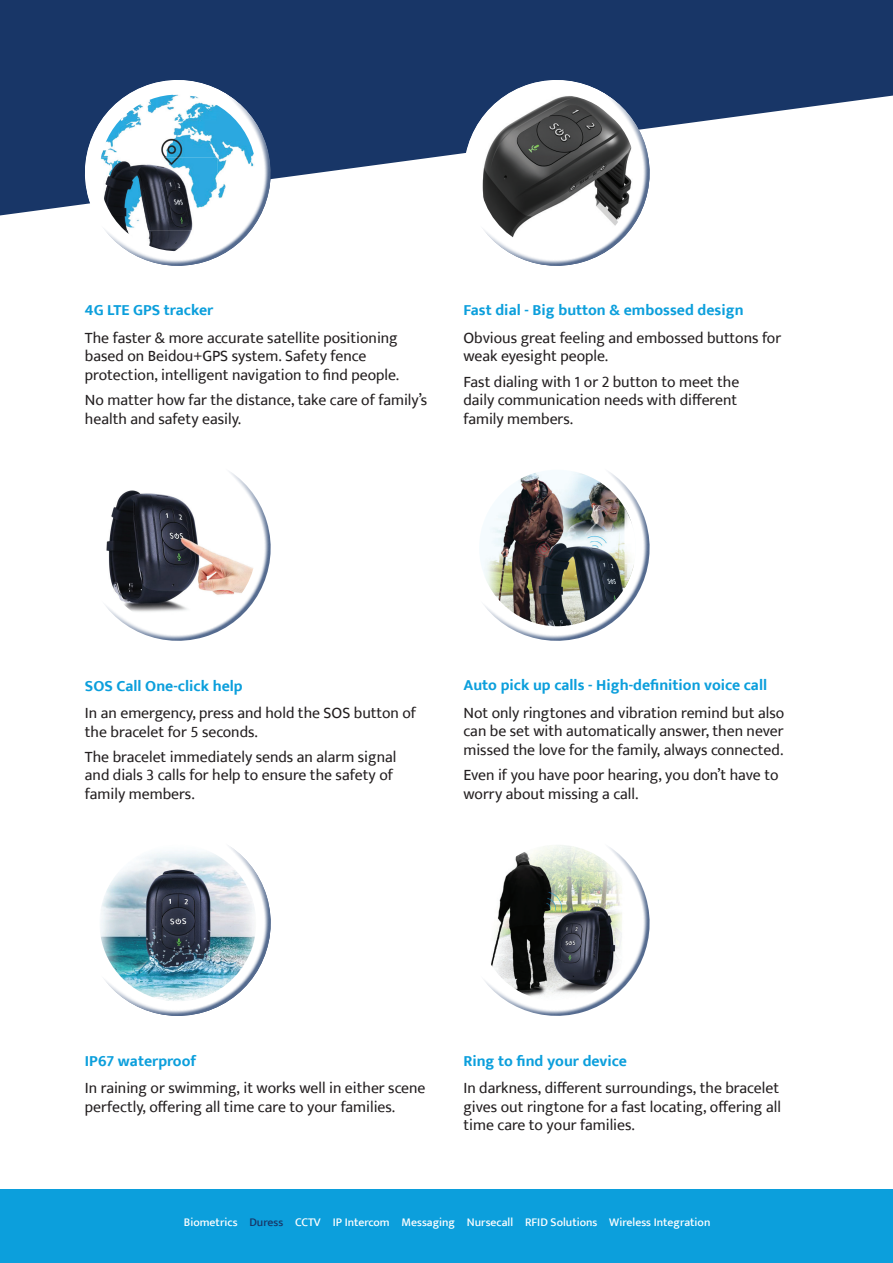
<style>
.page{position:relative;width:893px;height:1263px;background:#fff}
.page>*{position:absolute;margin:0;border:0;box-sizing:border-box;transform-origin:0 0}
.t1{font:15.75px/18.8px "Ek Mukta";color:#231f20}
.t2{font:700 15.75px "Ek Mukta";color:#0c9fdc}
.t3{font:500 11.7px "Ek Mukta";color:#fff}
.s1{color:#183667}
</style>
<div class="page">
<svg style="left:0;top:0;width:893px;height:216px;fill:#183667"></svg>
<div style="left:0;top:1189px;width:893px;height:74px;background:#0c9fdc"></div>
<svg style="left:439px;top:58px;width:221px;height:158px;background:#37507b"></svg>
<svg style="left:453px;top:85px;width:221px;height:181px"></svg>
<div style="left:60px;top:58px;width:221px;height:158px;background:#183667"></div>
<svg style="left:74px;top:85px;width:221px;height:181px"></svg>
<svg style="left:507px;top:497px;width:143px;height:144px"></svg>
<svg style="left:128px;top:471px;width:143px;height:170px"></svg>
<img style="left:101px;top:95px;width:155px;height:135px">
<img style="left:124px;top:230px;width:94px;height:21px">
<img style="left:99px;top:157px;width:119px;height:73px">
<img style="left:479px;top:95px;width:157px;height:146px">
<img style="left:484px;top:471px;width:150px;height:155px">
<img style="left:625px;top:507px;width:11px;height:81px">
<img style="left:105px;top:475px;width:151px;height:151px">
<img style="left:479px;top:470px;width:157px;height:156px;border-radius:50%">
<svg style="left:494px;top:860px;width:156px;height:156px"></svg>
<svg style="left:122px;top:868px;width:149px;height:148px"></svg>
<img style="left:484px;top:845px;width:141px;height:146px">
<img style="left:624px;top:882px;width:12px;height:82px">
<img style="left:518px;top:990px;width:79px;height:11px">
<img style="left:100px;top:846px;width:153px;height:151px">
<img style="left:252px;top:899px;width:4px;height:48px">
<img style="left:151px;top:997px;width:53px;height:4px">
<p class="t2" style="left:85px;top:301px;width:130px">4G LTE GPS tracker</p>
<p class="t1" style="left:85px;top:328px;width:316px">The faster &amp; more accurate satellite positioning based on Beidou+GPS system. Safety fence protection, intelligent navigation to find people.</p>
<p class="t1" style="left:85px;top:390px;width:344px">No matter how far the distance, take care of family’s health and safety easily.</p>
<p class="t2" style="left:463px;top:301px;width:282px">Fast dial - Big button &amp; embossed design</p>
<p class="t1" style="left:463px;top:328px;width:319px">Obvious great feeling and embossed buttons for weak eyesight people.</p>
<p class="t1" style="left:463px;top:372px;width:277px">Fast dialing with 1 or 2 button to meet the daily communication needs with different family members.</p>
<p class="t2" style="left:85px;top:676px;width:159px">SOS Call One-click help</p>
<p class="t1" style="left:85px;top:703px;width:333px">In an emergency, press and hold the SOS button of the bracelet for 5 seconds.</p>
<p class="t1" style="left:85px;top:747px;width:313px">The bracelet immediately sends an alarm signal and dials 3 calls for help to ensure the safety of family members.</p>
<p class="t2" style="left:463px;top:676px;width:305px">Auto pick up calls - High-definition voice call</p>
<p class="t1" style="left:463px;top:703px;width:322px;text-align:justify">Not only ringtones and vibration remind but also can be set with automatically answer, then never missed the love for the family, always connected.</p>
<p class="t1" style="left:463px;top:765px;width:317px">Even if you have poor hearing, you don’t have to worry about missing a call.</p>
<p class="t2" style="left:85px;top:1051px;width:113px">IP67 waterproof</p>
<p class="t1" style="left:85px;top:1078px;width:342px">In raining or swimming, it works well in either scene perfectly, offering all time care to your families.</p>
<p class="t2" style="left:463px;top:1051px;width:165px">Ring to find your device</p>
<p class="t1" style="left:463px;top:1078px;width:319px;text-align:justify">In darkness, different surroundings, the bracelet gives out ringtone for a fast locating, offering all time care to your families.</p>
<p class="t3" style="left:184px;top:1215px;width:528px">Biometrics <span class="s1">Duress</span> CCTV IP Intercom Messaging Nursecall RFID Solutions Wireless Integration</p>
</div>
